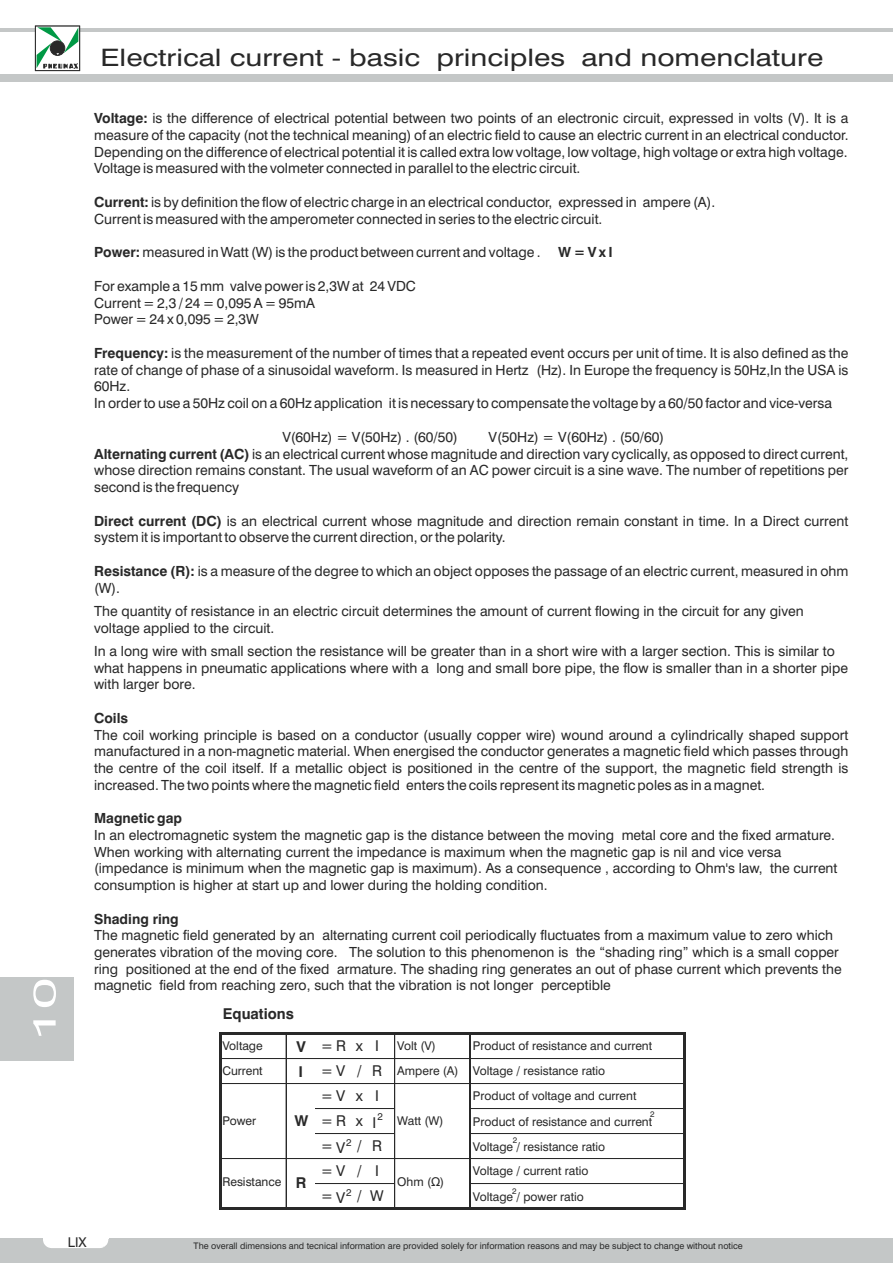
<style>
.page{position:relative;width:893px;height:1263px;background:#fff}
.page>*{position:absolute;margin:0;border:0;box-sizing:border-box;transform-origin:0 0}
.t1{font:31.05px "Arial";color:#fff;scale:1.89 1}
.t2{font:24px "Swiss 721 BT";color:#292929;scale:1.24 1}
.t3{font:15px "Swiss 721 BT";color:#292929}
.t4{font:700 15px "Swiss 721 BT";color:#292929}
.t5{font:13.95px/16.8px "Swiss 721 BT";color:#292929}
.t6{font:700 13.95px "Swiss 721 BT";color:#292929}
.t7{font:13.5px "Swiss 721 BT";color:#292929}
.t8{font:12px "Swiss 721 BT";color:#292929}
.t9{font:9.9px "Swiss 721 BT";color:#292929}
.t10{font:9px "Swiss 721 BT";color:#292929}
.t11{font:8.1px "Swiss 721 BT";color:#292929}
.s1{font-weight:700}
.s2{font-weight:700;font-size:15px}
.s3{font-size:15px}
</style>
<div class="page">
<div style="left:0;top:1238px;width:893px;height:25px;background:#c4c7c7"></div>
<svg style="left:43px;top:1239px;width:65px;height:9px"></svg>
<div style="left:43px;top:1223px;width:65px;height:16px;background:#fff"></div>
<hr style="left:0;top:28px;width:893px;height:4px;background:#c4c7c7">
<div style="left:0;top:74px;width:893px;height:7px;background:#c4c7c7"></div>
<svg style="left:35px;top:26px;width:45px;height:45px"></svg>
<div style="left:0;top:977px;width:74px;height:83px;background:#c4c7c7"></div>
<hr style="left:221px;top:1058px;width:249px;height:1px;background:#292929">
<hr style="left:221px;top:1083px;width:249px;height:1px;background:#292929">
<hr style="left:316px;top:1108px;width:79px;height:1px;background:#292929">
<hr style="left:316px;top:1133px;width:79px;height:1px;background:#292929">
<hr style="left:221px;top:1158px;width:249px;height:1px;background:#292929">
<hr style="left:316px;top:1183px;width:79px;height:1px;background:#292929">
<hr style="left:286px;top:1035px;width:1px;height:172px;background:#292929">
<hr style="left:394px;top:1035px;width:1px;height:172px;background:#292929">
<hr style="left:395px;top:1035px;width:1px;height:172px;background:#292929">
<hr style="left:469px;top:1035px;width:1px;height:172px;background:#292929">
<hr style="left:470px;top:1035px;width:1px;height:172px;background:#292929">
<hr style="left:683px;top:1035px;width:3px;height:175px;background:#292929">
<hr style="left:221px;top:1032px;width:465px;height:3px;background:#292929">
<hr style="left:471px;top:1058px;width:212px;height:1px;background:#292929">
<hr style="left:471px;top:1083px;width:212px;height:1px;background:#292929">
<hr style="left:471px;top:1108px;width:212px;height:1px;background:#292929">
<hr style="left:471px;top:1133px;width:212px;height:1px;background:#292929">
<hr style="left:471px;top:1158px;width:212px;height:1px;background:#292929">
<hr style="left:471px;top:1183px;width:212px;height:1px;background:#292929">
<hr style="left:221px;top:1207px;width:465px;height:3px;background:#292929">
<hr style="left:219px;top:1032px;width:2px;height:178px;background:#292929">
<h2 class="t2" style="left:101px;top:48px;width:584px">Electrical current - basic principles and nomenclature</h2>
<h1 class="t1" style="left:33px;top:1042px;width:36px;rotate:-90deg">10</h1>
<p class="t5" style="left:94px;top:111px;width:756px;text-align:justify"><span class="s1">Voltage:</span> is the difference of electrical potential between two points of an electronic circuit, expressed in volts (V). It is a measure of the capacity (not the technical meaning) of an electric field to cause an electric current in an electrical conductor.<br>Depending on the difference of electrical potential it is called extra low voltage, low voltage, high voltage or extra high voltage.<br>Voltage is measured with the volmeter connected in parallel to the electric circuit.</p>
<p class="t5" style="left:94px;top:195px;width:623px"><span class="s1">Current:</span> is by definition the flow of electric charge in an electrical conductor, expressed in ampere (A).<br>Current is measured with the amperometer connected in series to the electric circuit.</p>
<p class="t5" style="left:94px;top:245px;width:448px"><span class="s1">Power:</span> measured in Watt (W) is the product between current and voltage .</p>
<p class="t6" style="left:558px;top:247px;width:56px">W = V x I</p>
<p class="t5" style="left:94px;top:279px;width:323px">For example a 15 mm valve power is 2,3W at 24 VDC<br>Current = 2,3 / 24 = 0,095 A = 95mA<br>Power = 24 x 0,095 = 2,3W</p>
<p class="t5" style="left:94px;top:346px;width:756px"><span class="s1">Frequency:</span> is the measurement of the number of times that a repeated event occurs per unit of time. It is also defined as the rate of change of phase of a sinusoidal waveform. Is measured in Hertz (Hz). In Europe the frequency is 50Hz,In the USA is 60Hz.<br>In order to use a 50Hz coil on a 60Hz application it is necessary to compensate the voltage by a 60/50 factor and vice-versa</p>
<p class="t5" style="left:282px;top:430px;width:177px">V(60Hz) = V(50Hz) . (60/50)</p>
<p class="t5" style="left:94px;top:430px;width:756px;text-indent:394px">V(50Hz) = V(60Hz) . (50/60)<br><span class="s1">Alternating current (AC)</span> is an electrical current whose magnitude and direction vary cyclically, as opposed to direct current, whose direction remains constant. The usual waveform of an AC power circuit is a sine wave. The number of repetitions per second is the frequency</p>
<p class="t5" style="left:94px;top:514px;width:756px"><span class="s1">Direct current (DC)</span> is an electrical current whose magnitude and direction remain constant in time. In a Direct current system it is important to observe the current direction, or the polarity.</p>
<p class="t5" style="left:94px;top:564px;width:756px"><span class="s1">Resistance (R):</span> is a measure of the degree to which an object opposes the passage of an electric current, measured in ohm (W).</p>
<p class="t5" style="left:94px;top:604px;width:711px">The quantity of resistance in an electric circuit determines the amount of current flowing in the circuit for any given voltage applied to the circuit.</p>
<p class="t5" style="left:94px;top:644px;width:755px">In a long wire with small section the resistance will be greater than in a short wire with a larger section. This is similar to what happens in pneumatic applications where with a long and small bore pipe, the flow is smaller than in a shorter pipe with larger bore.</p>
<p class="t6" style="left:94px;top:712px;width:36px">Coils</p>
<p class="t5" style="left:94px;top:728px;width:756px;text-align:justify">The coil working principle is based on a conductor (usually copper wire) wound around a cylindrically shaped support manufactured in a non-magnetic material. When energised the conductor generates a magnetic field which passes through the centre of the coil itself. If a metallic object is positioned in the centre of the support, the magnetic field strength is increased. The two points where the magnetic field enters the coils represent its magnetic poles as in a magnet.</p>
<p class="t6" style="left:94px;top:812px;width:89px">Magnetic gap</p>
<p class="t5" style="left:94px;top:828px;width:745px">In an electromagnetic system the magnetic gap is the distance between the moving metal core and the fixed armature.<br>When working with alternating current the impedance is maximum when the magnetic gap is nil and vice versa (impedance is minimum when the magnetic gap is maximum). As a consequence , according to Ohm's law, the current consumption is higher at start up and lower during the holding condition.</p>
<p class="t6" style="left:94px;top:913px;width:86px">Shading ring</p>
<p class="t5" style="left:94px;top:928px;width:749px">The magnetic field generated by an alternating current coil periodically fluctuates from a maximum value to zero which generates vibration of the moving core. The solution to this phenomenon is the “shading ring” which is a small copper ring positioned at the end of the fixed armature. The shading ring generates an out of phase current which prevents the magnetic field from reaching zero, such that the vibration is not longer perceptible</p>
<p class="t4" style="left:223px;top:1007px;width:73px">Equations</p>
<p class="t8" style="left:222px;top:1041px;width:42px">Voltage</p>
<p class="t8" style="left:296px;top:1041px;width:141px"><span class="s2">V</span> <span class="s3">=R x I</span> Volt (V)</p>
<p class="t8" style="left:473px;top:1041px;width:181px">Product of resistance and current</p>
<p class="t8" style="left:222px;top:1066px;width:42px">Current</p>
<p class="t8" style="left:298px;top:1066px;width:308px"><span class="s2">I</span> <span class="s3">= V / R</span> Ampere (A) Voltage / resistance ratio</p>
<p class="t3" style="left:321px;top:1090px;width:60px">=Vx I</p>
<p class="t8" style="left:473px;top:1091px;width:165px">Product of voltage and current</p>
<p class="t3" style="left:321px;top:1115px;width:57px">=RxI</p>
<p class="t9" style="left:377px;top:1113px;width:7px">2</p>
<p class="t11" style="left:650px;top:1111px;width:6px">2</p>
<p class="t4" style="left:294px;top:1114px;width:15px">W</p>
<p class="t8" style="left:397px;top:1115px;width:48px">Watt (W)</p>
<p class="t8" style="left:222px;top:1115px;width:35px">Power</p>
<p class="t8" style="left:473px;top:1117px;width:181px">Product of resistance and current</p>
<p class="t8" style="left:222px;top:1177px;width:60px">Resistance</p>
<p class="t4" style="left:296px;top:1176px;width:12px">R</p>
<p class="t11" style="left:513px;top:1137px;width:6px">2</p>
<p class="t3" style="left:321px;top:1140px;width:63px">=V<sup>2</sup> / R</p>
<p class="t8" style="left:473px;top:1142px;width:134px">Voltage / resistance ratio</p>
<p class="t3" style="left:321px;top:1165px;width:60px">=V/I</p>
<p class="t8" style="left:473px;top:1166px;width:117px">Voltage / current ratio</p>
<p class="t3" style="left:321px;top:1190px;width:64px">=V<sup>2</sup> / W</p>
<p class="t8" style="left:473px;top:1192px;width:112px">Voltage / power ratio</p>
<p class="t8" style="left:397px;top:1177px;width:49px">Ohm (Ω)</p>
<p class="t11" style="left:512px;top:1188px;width:6px">2</p>
<p class="t7" style="left:68px;top:1236px;width:20px">LIX</p>
<p class="t10" style="left:194px;top:1242px;width:551px">The overall dimensions and tecnical information are provided solely for information reasons and may be subject to change without notice</p>
</div>
